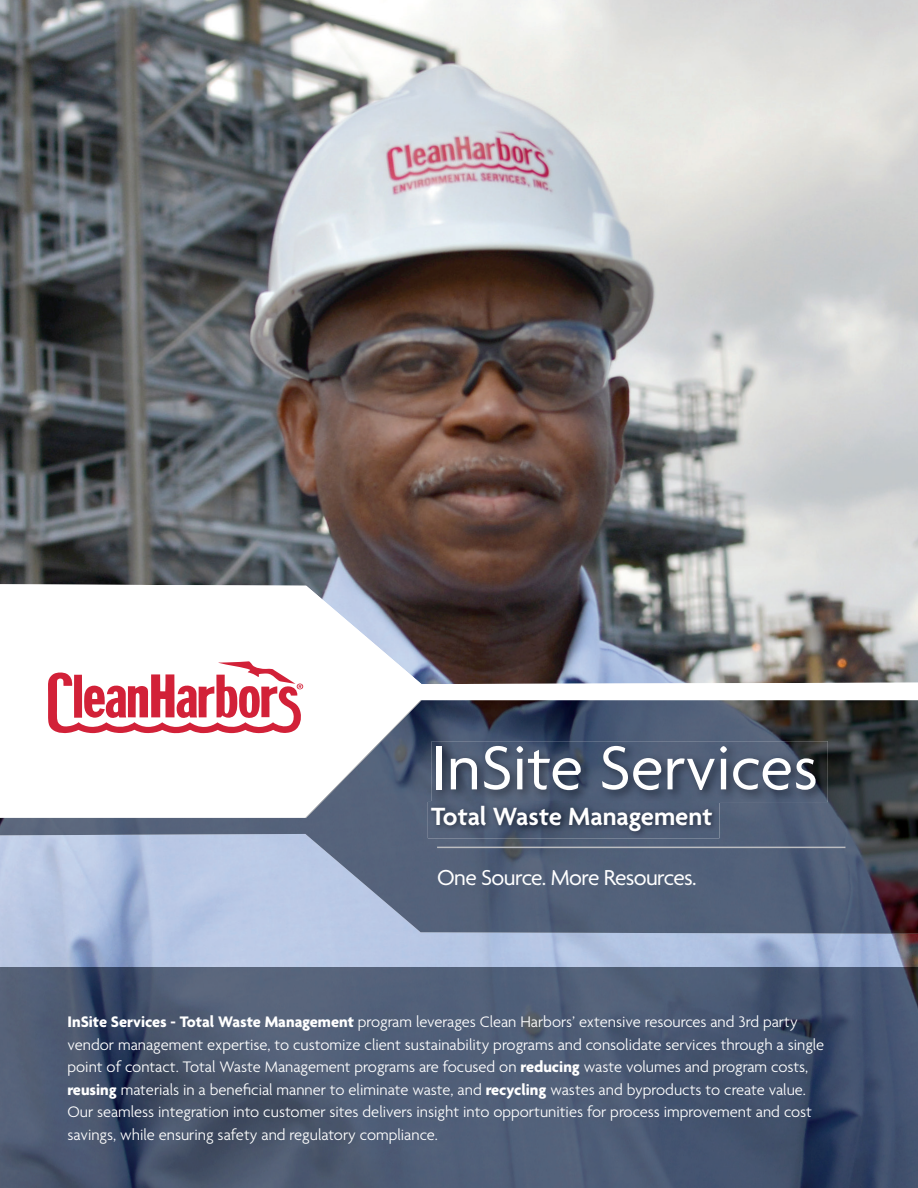
<style>
.page{position:relative;width:918px;height:1188px;background:#fff}
.page>*{position:absolute;margin:0;border:0;box-sizing:border-box;transform-origin:0 0}
.t1{font:67.5px "Agenda";color:#fff}
.t2{font:600 27px "Agenda";color:#fff}
.t3{font:23.4px "Agenda";letter-spacing:-.03em;color:#fff}
.t4{font:300 16.5px/22.5px "Agenda";color:#fff}
.s1{font-weight:700}
</style>
<div class="page">
<img style="left:0;top:0;width:918px;height:1188px">
<img style="left:0;top:584px;width:918px;height:116px">
<img style="left:0;top:700px;width:918px;height:234px">
<svg style="left:48px;top:661px;width:373px;height:157px"></svg>
<hr style="left:437px;top:847px;width:408px;height:1px;background:#bcbdc0">
<img style="left:428px;top:802px;width:291px;height:36px">
<img style="left:432px;top:741px;width:396px;height:61px">
<img style="left:432px;top:802px;width:287px;height:1px">
<h1 class="t1" style="left:431px;top:731px;width:388px">InSite Services</h1>
<h2 class="t2" style="left:431px;top:801px;width:283px">Total Waste Management</h2>
<h3 class="t3" style="left:437px;top:865px;width:261px">One Source. More Resources.</h3>
<p class="t4" style="left:68px;top:1012px;width:758px"><span class="s1">InSite Services - Total Waste Management</span> program leverages Clean Harbors’ extensive resources and 3rd party vendor management expertise, to customize client sustainability programs and consolidate services through a single point of contact. Total Waste Management programs are focused on <span class="s1">reducing</span> waste volumes and program costs, <span class="s1">reusing</span> materials in a beneficial manner to eliminate waste, and <span class="s1">recycling</span> wastes and byproducts to create value.<br>Our seamless integration into customer sites delivers insight into opportunities for process improvement and cost savings, while ensuring safety and regulatory compliance.</p>
</div>
